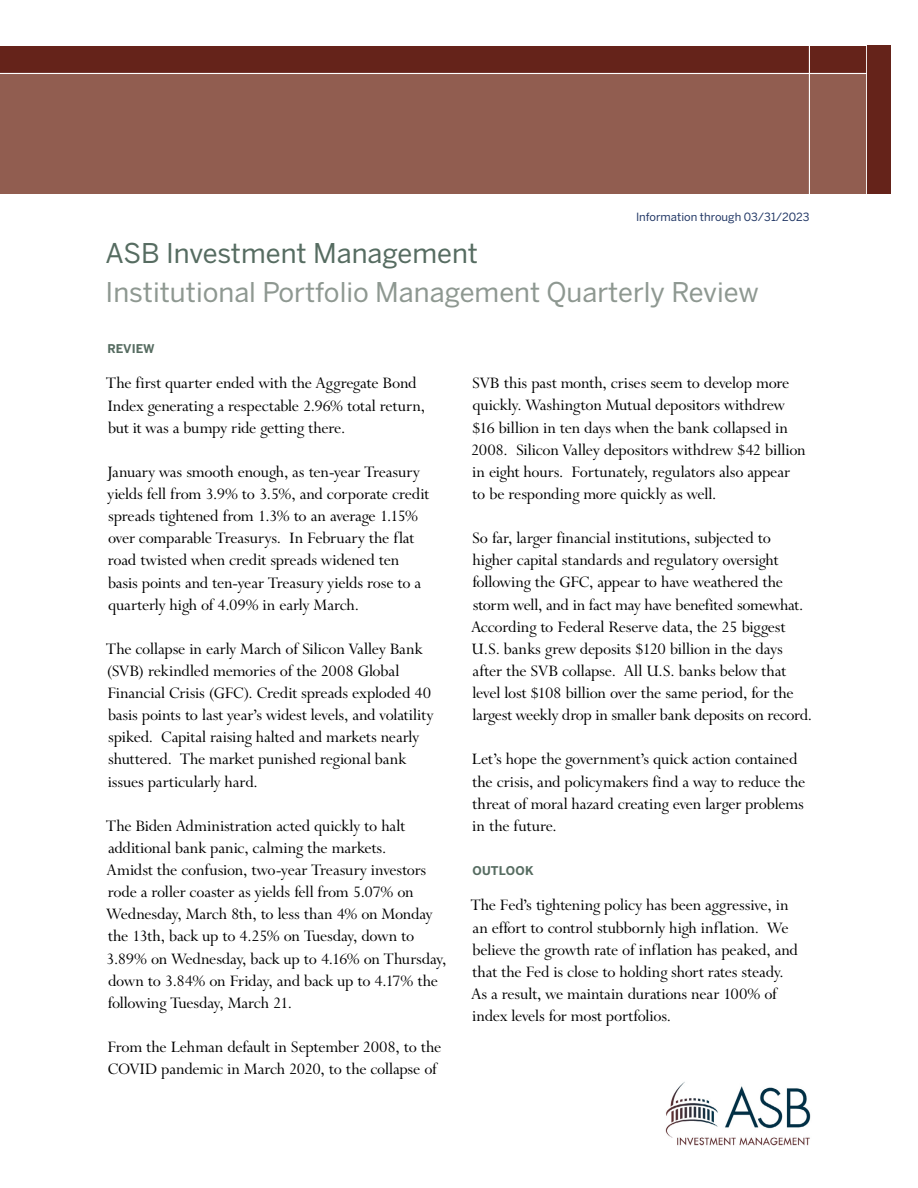
<style>
.page{position:relative;width:918px;height:1188px;background:#fff}
.page>*{position:absolute;margin:0;border:0;box-sizing:border-box;transform-origin:0 0}
.t1{font:27px "Benton Sans";color:#8e9891}
.t2{font:27px "Benton Sans";color:#566c61}
.t3{font:18px/22px "Lapidary 333 BT";letter-spacing:-.005em;color:#000}
.t4{font:700 12px "Benton Sans";color:#566c61}
.t5{font:11.25px "Benton Sans";color:#213765}
</style>
<div class="page">
<div style="left:0;top:46px;width:887px;height:67px;background:#65231a"></div>
<div style="left:0;top:74px;width:891px;height:120px;background:#915d50"></div>
<hr style="left:809px;top:44px;width:1px;height:151px;background:#fff">
<hr style="left:866px;top:45px;width:1px;height:151px;background:#fff">
<hr style="left:0;top:73px;width:887px;height:1px;background:#fff">
<div style="left:867px;top:46px;width:24px;height:148px;background:#65231a"></div>
<img style="left:665px;top:1082px;width:146px;height:64px">
<p class="t5" style="left:636px;top:210px;width:175px">Information through 03/31/2023</p>
<h1 class="t2" style="left:106px;top:237px;width:374px">ASB Investment Management</h1>
<h1 class="t1" style="left:106px;top:276px;width:655px">Institutional Portfolio Management Quarterly Review</h1>
<p class="t4" style="left:107px;top:342px;width:49px">REVIEW</p>
<p class="t3" style="left:106px;top:372px;width:320px">The first quarter ended with the Aggregate Bond<br>Index generating a respectable 2.96% total return, but it was a bumpy ride getting there.</p>
<p class="t3" style="left:107px;top:461px;width:323px">January was smooth enough, as ten-year Treasury yields fell from 3.9% to 3.5%, and corporate credit spreads tightened from 1.3% to an average 1.15% over comparable Treasurys. In February the flat road twisted when credit spreads widened ten basis points and ten-year Treasury yields rose to a quarterly high of 4.09% in early March.</p>
<p class="t3" style="left:106px;top:638px;width:329px">The collapse in early March of Silicon Valley Bank (SVB) rekindled memories of the 2008 Global Financial Crisis (GFC). Credit spreads exploded 40 basis points to last year’s widest levels, and volatility spiked. Capital raising halted and markets nearly shuttered. The market punished regional bank issues particularly hard.</p>
<p class="t3" style="left:106px;top:815px;width:342px">The Biden Administration acted quickly to halt additional bank panic, calming the markets.<br>Amidst the confusion, two-year Treasury investors rode a roller coaster as yields fell from 5.07% on Wednesday, March 8th, to less than 4% on Monday the 13th, back up to 4.25% on Tuesday, down to 3.89% on Wednesday, back up to 4.16% on Thursday, down to 3.84% on Friday, and back up to 4.17% the following Tuesday, March 21.</p>
<p class="t3" style="left:107px;top:1036px;width:335px">From the Lehman default in September 2008, to the<br>COVID pandemic in March 2020, to the collapse of</p>
<p class="t3" style="left:471px;top:372px;width:336px">SVB this past month, crises seem to develop more quickly. Washington Mutual depositors withdrew $16 billion in ten days when the bank collapsed in 2008. Silicon Valley depositors withdrew $42 billion in eight hours. Fortunately, regulators also appear to be responding more quickly as well.</p>
<p class="t3" style="left:471px;top:527px;width:342px">So far, larger financial institutions, subjected to higher capital standards and regulatory oversight following the GFC, appear to have weathered the storm well, and in fact may have benefited somewhat.<br>According to Federal Reserve data, the 25 biggest U.S. banks grew deposits $120 billion in the days after the SVB collapse. All U.S. banks below that level lost $108 billion over the same period, for the largest weekly drop in smaller bank deposits on record.</p>
<p class="t3" style="left:472px;top:748px;width:335px">Let’s hope the government’s quick action contained the crisis, and policymakers find a way to reduce the threat of moral hazard creating even larger problems in the future.</p>
<p class="t4" style="left:473px;top:864px;width:63px">OUTLOOK</p>
<p class="t3" style="left:471px;top:894px;width:329px">The Fed’s tightening policy has been aggressive, in an effort to control stubbornly high inflation. We believe the growth rate of inflation has peaked, and that the Fed is close to holding short rates steady.<br>As a result, we maintain durations near 100% of index levels for most portfolios.</p>
</div>
